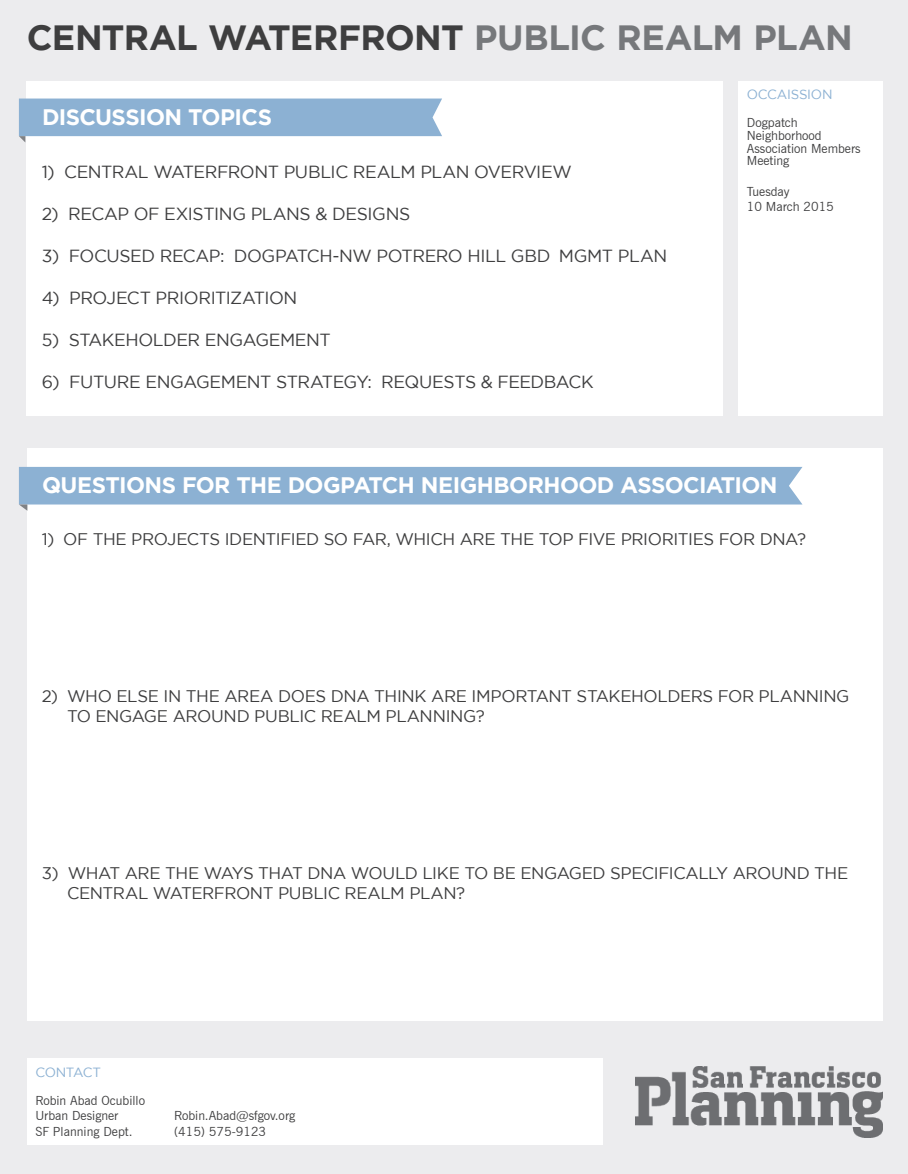
<style>
.page{position:relative;width:908px;height:1174px;background:#fff}
.page>*{position:absolute;margin:0;border:0;box-sizing:border-box;transform-origin:0 0}
.t1{font:700 35px "Gotham";letter-spacing:-.02em;color:#3e3e3f}
.Header_1{font:700 22.4px "Gotham";letter-spacing:-.025em;color:#fff}
.Header_1-2{font:17.5px "Gotham";letter-spacing:-.025em;color:#3e3e3f}
.Header_1-3{font:16.8px/20.2px "Gotham";letter-spacing:-.025em;color:#3e3e3f}
.Header_1-4{font:13.3px "Gotham";letter-spacing:-.02em;color:#8cb1d3}
.Body_Text{font:12.6px/12.6px "News Gothic BT";color:#3e3e3f}
.s1{color:#76787b}
</style>
<div class="page">
<div style="left:0;top:0;width:907px;height:1174px;background:#ececee"></div>
<div style="left:27px;top:81px;width:695px;height:335px;background:#fff"></div>
<div style="left:27px;top:449px;width:855px;height:572px;background:#fff"></div>
<img style="left:635px;top:1067px;width:247px;height:71px">
<svg style="left:19px;top:467px;width:783px;height:44px;background:#9dbcd9"></svg>
<svg style="left:19px;top:99px;width:423px;height:43px;background:#9cbcd9"></svg>
<div style="left:27px;top:1058px;width:575px;height:87px;background:#fff"></div>
<div style="left:738px;top:81px;width:144px;height:335px;background:#fff"></div>
<p class="t1" style="left:27px;top:17px;width:827px">CENTRAL WATERFRONT <span class="s1">PUBLIC REALM PLAN</span></p>
<p class="Header_1" style="left:42px;top:104px;width:231px">DISCUSSION TOPICS</p>
<p class="Header_1-2" style="left:42px;top:162px;width:531px">1) CENTRAL WATERFRONT PUBLIC REALM PLAN OVERVIEW</p>
<p class="Header_1-2" style="left:42px;top:204px;width:370px">2) RECAP OF EXISTING PLANS &amp; DESIGNS</p>
<p class="Header_1-2" style="left:42px;top:246px;width:626px">3) FOCUSED RECAP: DOGPATCH-NW POTRERO HILL GBD MGMT PLAN</p>
<p class="Header_1-2" style="left:42px;top:288px;width:257px">4) PROJECT PRIORITIZATION</p>
<p class="Header_1-2" style="left:42px;top:330px;width:290px">5) STAKEHOLDER ENGAGEMENT</p>
<p class="Header_1-2" style="left:42px;top:372px;width:553px">6) FUTURE ENGAGEMENT STRATEGY: REQUESTS &amp; FEEDBACK</p>
<p class="Header_1-4" style="left:746px;top:87px;width:87px">OCCAISSION</p>
<p class="Body_Text" style="left:746px;top:116px;width:115px">Dogpatch<br>Neighborhood<br>Association Members<br>Meeting</p>
<p class="Body_Text" style="left:746px;top:185px;width:44px">Tuesday</p>
<p class="Body_Text" style="left:746px;top:201px;width:88px">10 March 2015</p>
<p class="Header_1" style="left:42px;top:472px;width:736px">QUESTIONS FOR THE DOGPATCH NEIGHBORHOOD ASSOCIATION</p>
<p class="Header_1-3" style="left:42px;top:529px;width:765px">1) OF THE PROJECTS IDENTIFIED SO FAR, WHICH ARE THE TOP FIVE PRIORITIES FOR DNA?</p>
<p class="Header_1-3" style="left:67px;top:686px;width:783px;text-indent:-25px">2) WHO ELSE IN THE AREA DOES DNA THINK ARE IMPORTANT STAKEHOLDERS FOR PLANNING<br>TO ENGAGE AROUND PUBLIC REALM PLANNING?</p>
<p class="Header_1-3" style="left:67px;top:863px;width:782px;text-indent:-25px">3) WHAT ARE THE WAYS THAT DNA WOULD LIKE TO BE ENGAGED SPECIFICALLY AROUND THE<br>CENTRAL WATERFRONT PUBLIC REALM PLAN?</p>
<p class="Header_1-4" style="left:35px;top:1064px;width:67px">CONTACT</p>
<p class="Body_Text" style="left:35px;top:1094px;width:111px">Robin Abad Ocubillo</p>
<p class="Body_Text" style="left:35px;top:1109px;width:84px">Urban Designer</p>
<p class="Body_Text" style="left:174px;top:1109px;width:123px">Robin.Abad@sfgov.org</p>
<p class="Body_Text" style="left:35px;top:1125px;width:99px">SF Planning Dept.</p>
<p class="Body_Text" style="left:174px;top:1125px;width:94px">(415) 575-9123</p>
</div>
